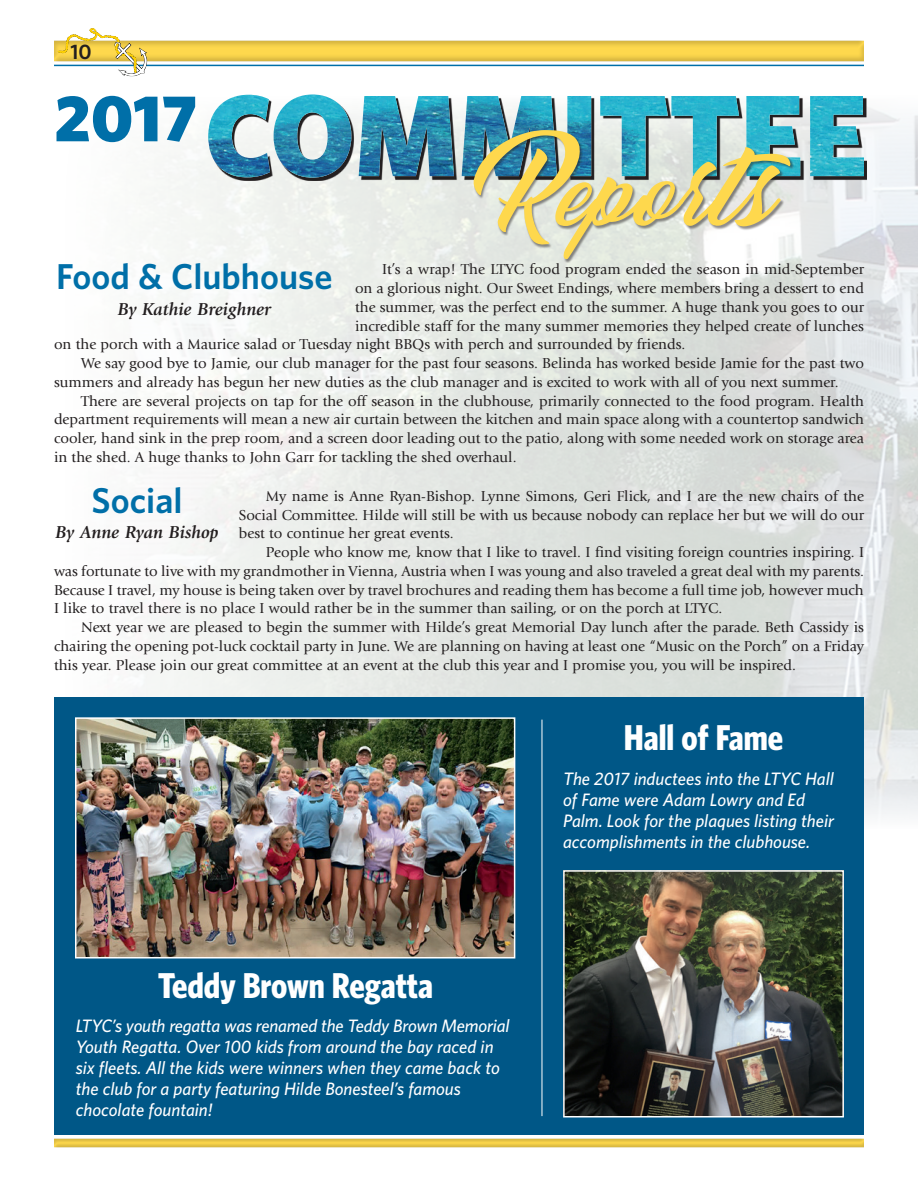
<style>
.page{position:relative;width:918px;height:1188px;background:#fff}
.page>*{position:absolute;margin:0;border:0;box-sizing:border-box;transform-origin:0 0}
.t1{font:900 66px "Whitney";color:#006fa8}
.t2{font:700 36px "Whitney Condensed";color:#fff}
.t3{font:600 36px "Whitney";color:#006fa8}
.t4{font:600 21px "Whitney";color:#231f20}
.t5{font:italic 500 18px/21px "Whitney";color:#fff}
.t6{font:italic 700 18px "Giovanni";color:#231f20}
.t7{font:15px/18.8px "Giovanni";color:#231f20;text-align:justify}
</style>
<div class="page">
<hr style="left:54px;top:65px;width:810px;height:1px;background:#006fa8">
<div style="left:52px;top:39px;width:815px;height:24px;background:#231f20;opacity:.2"></div>
<div style="left:52px;top:1136px;width:814px;height:12px;background:#231f20;opacity:.2"></div>
<svg style="left:58px;top:28px;width:63px;height:31px"></svg>
<img style="left:54px;top:107px;width:864px;height:708px">
<svg style="left:211px;top:98px;width:656px;height:83px"></svg>
<img style="left:208px;top:94px;width:656px;height:84px">
<div style="left:474px;top:130px;width:320px;height:133px;background:#231f20;opacity:.5"></div>
<svg style="left:473px;top:130px;width:317px;height:129px;background:#c3cdad"></svg>
<div style="left:54px;top:698px;width:810px;height:437px;background:#005787"></div>
<img style="left:78px;top:720px;width:434px;height:235px">
<div style="left:75px;top:717px;width:440px;height:241px;border:2px solid #fff"></div>
<img style="left:566px;top:873px;width:275px;height:242px">
<div style="left:563px;top:870px;width:281px;height:248px;border:2px solid #fff"></div>
<hr style="left:542px;top:720px;width:1px;height:396px;background:#fff">
<h3 class="t4" style="left:70px;top:38px;width:23px">10</h3>
<h1 class="t1" style="left:54px;top:74px;width:145px">2017</h1>
<h2 class="t3" style="left:56px;top:253px;width:278px">Food &amp; Clubhouse</h2>
<p class="t6" style="left:118px;top:299px;width:155px">By Kathie Breighner</p>
<p class="t7" style="left:382px;top:260px;width:483px">It’s a wrap! The LTYC food program ended the season in mid-September</p>
<p class="t7" style="left:355px;top:279px;width:510px">on a glorious night. Our Sweet Endings, where members bring a dessert to end</p>
<p class="t7" style="left:355px;top:298px;width:510px">the summer, was the perfect end to the summer. A huge thank you goes to our</p>
<p class="t7" style="left:355px;top:316px;width:510px">incredible staff for the many summer memories they helped create of lunches</p>
<p class="t7" style="left:54px;top:335px;width:633px">on the porch with a Maurice salad or Tuesday night BBQs with perch and surrounded by friends.</p>
<p class="t7" style="left:81px;top:354px;width:785px">We say good bye to Jamie, our club manager for the past four seasons. Belinda has worked beside Jamie for the past two</p>
<p class="t7" style="left:54px;top:373px;width:786px">summers and already has begun her new duties as the club manager and is excited to work with all of you next summer.</p>
<p class="t7" style="left:81px;top:391px;width:785px">There are several projects on tap for the off season in the clubhouse, primarily connected to the food program. Health</p>
<p class="t7" style="left:54px;top:410px;width:811px">department requirements will mean a new air curtain between the kitchen and main space along with a countertop sandwich</p>
<p class="t7" style="left:54px;top:429px;width:812px">cooler, hand sink in the prep room, and a screen door leading out to the patio, along with some needed work on storage area</p>
<p class="t7" style="left:54px;top:448px;width:464px">in the shed. A huge thanks to John Garr for tackling the shed overhaul.</p>
<p class="t7" style="left:239px;top:487px;width:627px;text-indent:27px">My name is Anne Ryan-Bishop. Lynne Simons, Geri Flick, and I are the new chairs of the Social Committee. Hilde will still be with us because nobody can replace her but we will do our best to continue her great events.</p>
<p class="t7" style="left:54px;top:543px;width:812px;text-indent:212px">People who know me, know that I like to travel. I find visiting foreign countries inspiring. I was fortunate to live with my grandmother in Vienna, Austria when I was young and also traveled a great deal with my parents.<br>Because I travel, my house is being taken over by travel brochures and reading them has become a full time job, however much I like to travel there is no place I would rather be in the summer than sailing, or on the porch at LTYC.</p>
<p class="t7" style="left:54px;top:618px;width:812px;text-indent:27px">Next year we are pleased to begin the summer with Hilde’s great Memorial Day lunch after the parade. Beth Cassidy is chairing the opening pot-luck cocktail party in June. We are planning on having at least one “Music on the Porch” on a Friday this year. Please join our great committee at an event at the club this year and I promise you, you will be inspired.</p>
<h2 class="t3" style="left:92px;top:476px;width:92px">Social</h2>
<p class="t6" style="left:56px;top:522px;width:164px">By Anne Ryan Bishop</p>
<h2 class="t2" style="left:158px;top:962px;width:277px">Teddy Brown Regatta</h2>
<p class="t5" style="left:76px;top:1015px;width:435px">LTYC’s youth regatta was renamed the Teddy Brown Memorial Youth Regatta. Over 100 kids from around the bay raced in six fleets. All the kids were winners when they came back to the club for a party featuring Hilde Bonesteel’s famous chocolate fountain!</p>
<h2 class="t2" style="left:624px;top:715px;width:161px">Hall of Fame</h2>
<p class="t5" style="left:563px;top:768px;width:272px">The 2017 inductees into the LTYC Hall of Fame were Adam Lowry and Ed Palm. Look for the plaques listing their accomplishments in the clubhouse.</p>
</div>
